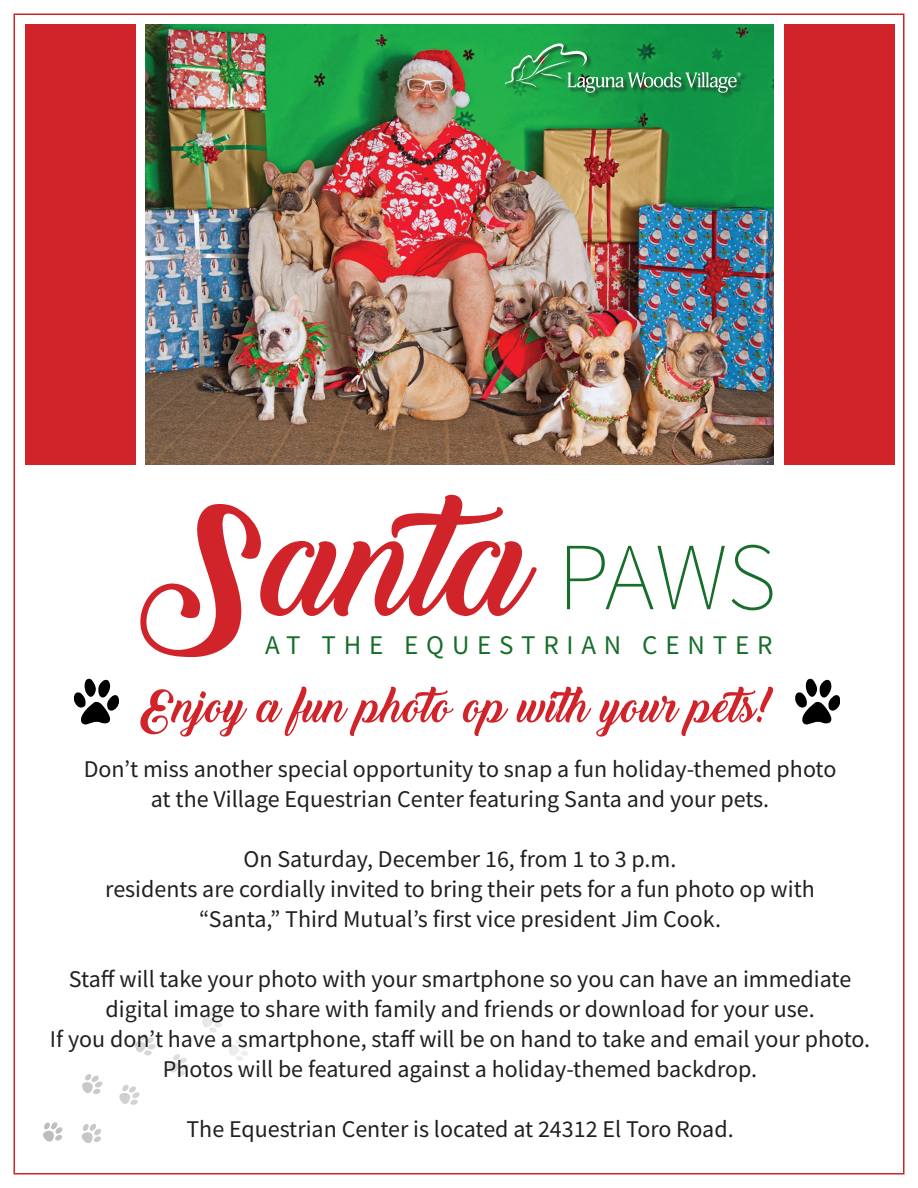
<style>
.page{position:relative;width:918px;height:1188px;background:#fff}
.page>*{position:absolute;margin:0;border:0;box-sizing:border-box;transform-origin:0 0}
.t1{font:200 96px "Source Sans Pro";color:#166e2a}
.t2{font:27px "Source Sans Pro";letter-spacing:.29em;color:#166e2a}
.t3{font:24px/30px "Source Sans Pro";color:#231f20;text-align:center}
</style>
<div class="page">
<svg style="left:13px;top:852px;width:660px;height:323px"></svg>
<svg style="left:42px;top:1122px;width:21px;height:21px"></svg>
<svg style="left:80px;top:1123px;width:22px;height:22px"></svg>
<svg style="left:81px;top:1074px;width:22px;height:21px"></svg>
<svg style="left:118px;top:1084px;width:22px;height:21px"></svg>
<div style="left:144px;top:1050px;width:8px;height:6px;background:#d7d7d7;border-radius:50%"></div>
<svg style="left:134px;top:1034px;width:22px;height:20px"></svg>
<div style="left:177px;top:1071px;width:8px;height:5px;background:#dfdfdf;border-radius:50%"></div>
<svg style="left:167px;top:1054px;width:22px;height:20px"></svg>
<div style="left:214px;top:1015px;width:8px;height:6px;background:#eaeaea;border-radius:50%"></div>
<div style="left:214px;top:1022px;width:8px;height:6px;background:#eaeaea;border-radius:50%"></div>
<svg style="left:202px;top:1010px;width:15px;height:23px"></svg>
<div style="left:240px;top:1044px;width:9px;height:6px;background:#f0f0f0;border-radius:50%"></div>
<div style="left:241px;top:1051px;width:8px;height:5px;background:#f0f0f0;border-radius:50%"></div>
<svg style="left:229px;top:1039px;width:14px;height:22px"></svg>
<div style="left:279px;top:1005px;width:8px;height:5px;background:#fdfdfd;border-radius:50%"></div>
<svg style="left:266px;top:1002px;width:20px;height:19px"></svg>
<div style="left:275px;top:999px;width:7px;height:6px;background:#fafafa;border-radius:50%"></div>
<div style="left:300px;top:1037px;width:8px;height:6px;background:#fff;border-radius:50%"></div>
<svg style="left:287px;top:1034px;width:20px;height:20px"></svg>
<div style="left:296px;top:1032px;width:8px;height:5px;background:#fefefe;border-radius:50%"></div>
<div style="left:338px;top:1002px;width:8px;height:5px;background:#fff;border-radius:50%"></div>
<svg style="left:324px;top:996px;width:21px;height:22px"></svg>
<div style="left:359px;top:1034px;width:8px;height:5px;background:#fff;border-radius:50%"></div>
<svg style="left:346px;top:1031px;width:20px;height:20px"></svg>
<div style="left:355px;top:1028px;width:7px;height:6px;background:#fff;border-radius:50%"></div>
<div style="left:390px;top:995px;width:8px;height:5px;background:#fff;border-radius:50%"></div>
<svg style="left:377px;top:992px;width:20px;height:19px"></svg>
<div style="left:386px;top:989px;width:8px;height:6px;background:#fff;border-radius:50%"></div>
<div style="left:412px;top:1027px;width:8px;height:6px;background:#fff;border-radius:50%"></div>
<svg style="left:398px;top:1024px;width:21px;height:20px"></svg>
<div style="left:407px;top:1022px;width:8px;height:5px;background:#fff;border-radius:50%"></div>
<div style="left:443px;top:981px;width:8px;height:6px;background:#fff;border-radius:50%"></div>
<svg style="left:430px;top:978px;width:20px;height:20px"></svg>
<div style="left:439px;top:975px;width:8px;height:6px;background:#fff;border-radius:50%"></div>
<div style="left:465px;top:1014px;width:8px;height:5px;background:#fff;border-radius:50%"></div>
<svg style="left:451px;top:1008px;width:21px;height:22px"></svg>
<svg style="left:483px;top:957px;width:20px;height:22px"></svg>
<div style="left:524px;top:995px;width:8px;height:5px;background:#fff;border-radius:50%"></div>
<svg style="left:511px;top:983px;width:20px;height:22px"></svg>
<div style="left:538px;top:944px;width:8px;height:5px;background:#fff;border-radius:50%"></div>
<svg style="left:528px;top:928px;width:22px;height:20px"></svg>
<svg style="left:561px;top:948px;width:21px;height:22px"></svg>
<div style="left:571px;top:912px;width:8px;height:5px;background:#fff;border-radius:50%"></div>
<svg style="left:562px;top:895px;width:21px;height:20px"></svg>
<div style="left:604px;top:933px;width:8px;height:5px;background:#fff;border-radius:50%"></div>
<svg style="left:594px;top:916px;width:22px;height:20px"></svg>
<img style="left:146px;top:24px;width:627px;height:441px">
<div style="left:505px;top:43px;width:242px;height:55px;background:#231f20;opacity:.75"></div>
<svg style="left:505px;top:43px;width:236px;height:50px;background:#2e9e56"></svg>
<div style="left:26px;top:24px;width:110px;height:441px;background:#d1232a"></div>
<svg style="left:140px;top:495px;width:397px;height:162px"></svg>
<div style="left:784px;top:24px;width:111px;height:441px;background:#d1232a"></div>
<svg style="left:795px;top:678px;width:44px;height:47px"></svg>
<svg style="left:140px;top:687px;width:633px;height:50px"></svg>
<svg style="left:74px;top:678px;width:44px;height:47px"></svg>
<p class="t1" style="left:557px;top:519px;width:221px">PAWS</p>
<p class="t2" style="left:265px;top:628px;width:509px">AT THE EQUESTRIAN CENTER</p>
<p class="t3" style="left:84px;top:754px;width:754px">Don’t miss another special opportunity to snap a fun holiday-themed photo at the Village Equestrian Center featuring Santa and your pets.</p>
<p class="t3" style="left:244px;top:844px;width:434px">On Saturday, December 16, from 1 to 3 p.m.</p>
<p class="t3" style="left:105px;top:874px;width:711px">residents are cordially invited to bring their pets for a fun photo op with</p>
<p class="t3" style="left:199px;top:904px;width:524px">“Santa,” Third Mutual’s first vice president Jim Cook.</p>
<p class="t3" style="left:69px;top:964px;width:784px">Staff will take your photo with your smartphone so you can have an immediate digital image to share with family and friends or download for your use.</p>
<p class="t3" style="left:50px;top:1024px;width:822px">If you don’t have a smartphone, staff will be on hand to take and email your photo.</p>
<p class="t3" style="left:163px;top:1054px;width:596px">Photos will be featured against a holiday-themed backdrop.</p>
<p class="t3" style="left:186px;top:1114px;width:549px">The Equestrian Center is located at 24312 El Toro Road.</p>
</div>
